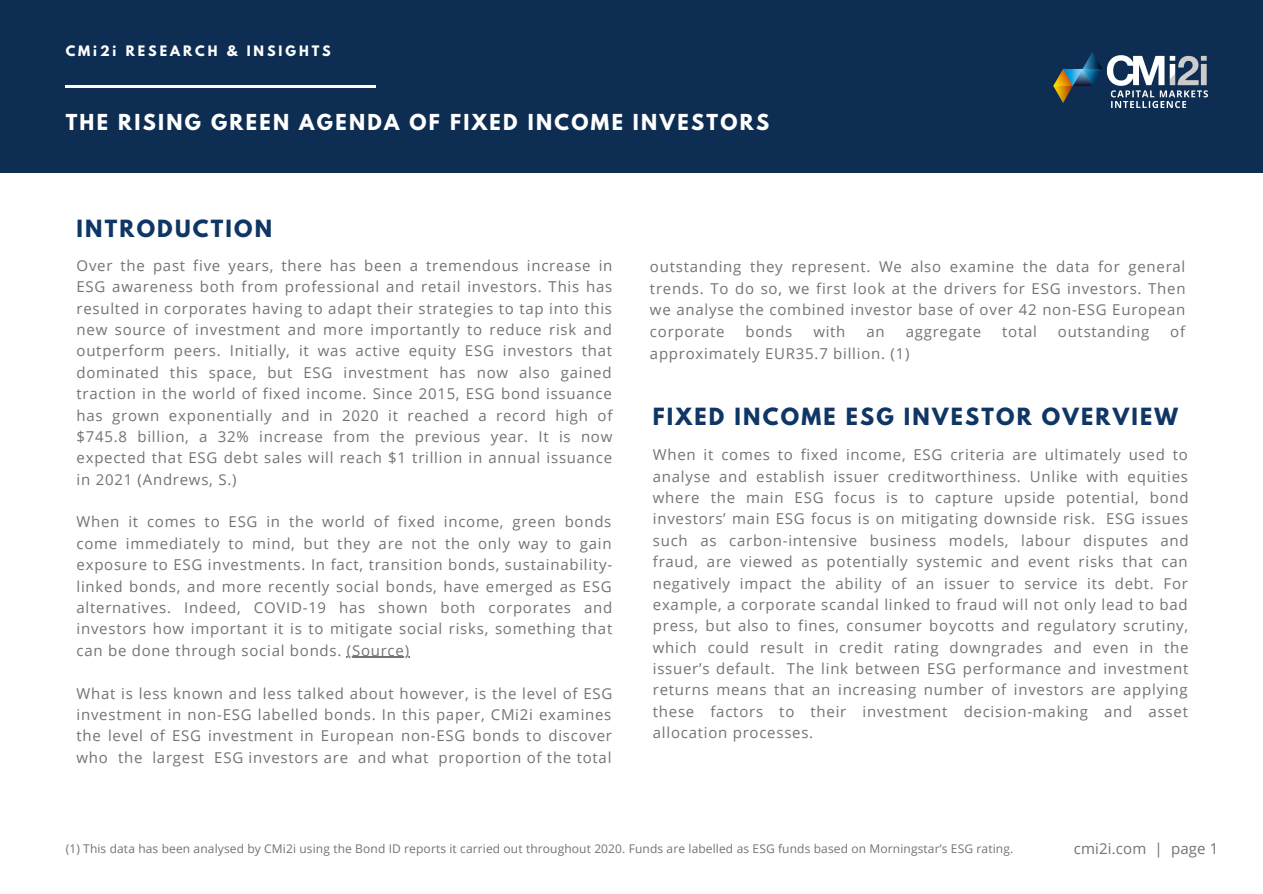
<style>
.page{position:relative;width:1263px;height:894px;background:#fff}
.page>*{position:absolute;margin:0;border:0;box-sizing:border-box;transform-origin:0 0}
.t1{font:700 21px "League Spartan";letter-spacing:.105em;color:#0f3664}
.t2{font:700 19.5px "League Spartan";letter-spacing:.12em;color:#fff}
.t3{font:15px/21.3px "Open Sans";letter-spacing:.05em;color:#737373;text-align:justify}
.t4{font:15px "Open Sans";letter-spacing:.01em;color:#737373}
.t5{font:700 12.75px "League Spartan";letter-spacing:.23em;color:#fff}
.t6{font:12px "Open Sans";letter-spacing:.01em;color:#737373}
</style>
<div class="page">
<div style="left:0;top:0;width:1263px;height:172px;background:#0d2d52"></div>
<hr style="left:66px;top:85px;width:310px;height:2px;background:#fff">
<hr style="left:347px;top:656px;width:63px;height:1px;background:#737373">
<img style="left:1053px;top:52px;width:155px;height:56px">
<p class="t5" style="left:66px;top:45px;width:267px">CMi2i RESEARCH &amp; INSIGHTS</p>
<p class="t2" style="left:66px;top:113px;width:705px">THE RISING GREEN AGENDA OF FIXED INCOME INVESTORS</p>
<p class="t1" style="left:77px;top:218px;width:197px">INTRODUCTION</p>
<p class="t3" style="left:77px;top:254px;width:537px">Over the past five years, there has been a tremendous increase in ESG awareness both from professional and retail investors. This has resulted in corporates having to adapt their strategies to tap into this new source of investment and more importantly to reduce risk and outperform peers. Initially, it was active equity ESG investors that dominated this space, but ESG investment has now also gained traction in the world of fixed income. Since 2015, ESG bond issuance has grown exponentially and in 2020 it reached a record high of $745.8 billion, a 32% increase from the previous year. It is now expected that ESG debt sales will reach $1 trillion in annual issuance in 2021 (Andrews, S.)</p>
<p class="t3" style="left:77px;top:511px;width:537px">When it comes to ESG in the world of fixed income, green bonds come immediately to mind, but they are not the only way to gain exposure to ESG investments. In fact, transition bonds, sustainability&shy;linked bonds, and more recently social bonds, have emerged as ESG alternatives. Indeed, COVID-19 has shown both corporates and investors how important it is to mitigate social risks, something that can be done through social bonds. (Source)</p>
<p class="t3" style="left:77px;top:681px;width:537px">What is less known and less talked about however, is the level of ESG investment in non-ESG labelled bonds. In this paper, CMi2i examines the level of ESG investment in European non-ESG bonds to discover who the largest ESG investors are and what proportion of the total</p>
<p class="t3" style="left:650px;top:255px;width:537px;line-height:21.9px">outstanding they represent. We also examine the data for general trends. To do so, we first look at the drivers for ESG investors. Then we analyse the combined investor base of over 42 non-ESG European corporate</p>
<p class="t3" style="left:746px;top:321px;width:48px">bonds</p>
<p class="t3" style="left:813px;top:321px;width:34px">with</p>
<p class="t3" style="left:866px;top:321px;width:20px">an</p>
<p class="t3" style="left:906px;top:321px;width:77px">aggregate</p>
<p class="t3" style="left:1002px;top:321px;width:36px">total</p>
<p class="t3" style="left:1058px;top:321px;width:93px">outstanding</p>
<p class="t3" style="left:1170px;top:321px;width:16px">of</p>
<p class="t3" style="left:650px;top:343px;width:261px">approximately EUR35.7 billion. (1)</p>
<p class="t1" style="left:653px;top:406px;width:527px">FIXED INCOME ESG INVESTOR OVERVIEW</p>
<p class="t3" style="left:653px;top:443px;width:537px">When it comes to fixed income, ESG criteria are ultimately used to analyse and establish issuer creditworthiness. Unlike with equities where the main ESG focus is to capture upside potential, bond investors’ main ESG focus is on mitigating downside risk. ESG issues such as carbon-intensive business models, labour disputes and fraud, are viewed as potentially systemic and event risks that can negatively impact the ability of an issuer to service its debt. For example, a corporate scandal linked to fraud will not only lead to bad press, but also to fines, consumer boycotts and regulatory scrutiny, which could result in credit rating downgrades and even in the issuer’s default. The link between ESG performance and investment returns means that an increasing number of investors are applying these factors to their investment decision-making and asset allocation processes.</p>
<p class="t6" style="left:66px;top:839px;width:949px">(1) This data has been analysed by CMi2i using the Bond ID reports it carried out throughout 2020. Funds are labelled as ESG funds based on Morningstar’s ESG rating.</p>
<p class="t4" style="left:1074px;top:837px;width:146px">cmi2i.com | page 1</p>
</div>
